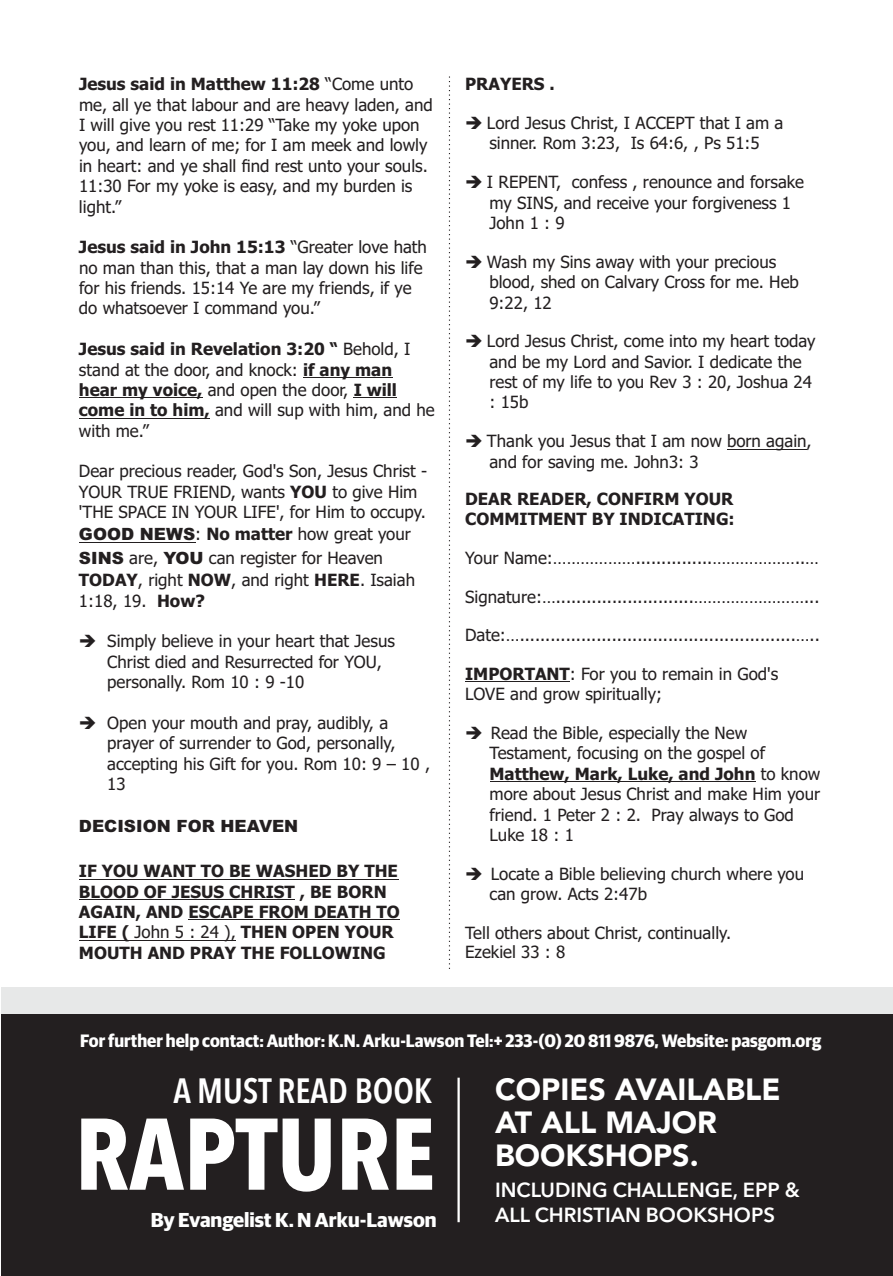
<style>
.page{position:relative;width:893px;height:1276px;background:#fff}
.page>*{position:absolute;margin:0;border:0;box-sizing:border-box;transform-origin:0 0}
.t1{font:700 condensed 100.58px "Avenir Next LT Pro";color:#fff}
.t2{font:600 condensed 34.88px "Avenir Next LT Pro";color:#fff}
.t3{font:900 30.38px/32.9px "Avenir LT Std";color:#fff}
.t4{font:600 20.25px/24.3px "Avenir Next LT Pro";color:#fff}
.t5{font:700 20.25px "Guardian Sans";color:#fff}
.t6{font:700 18px "Guardian Sans";color:#fff;scale:.94 1}
.t7{font:16.88px/20.5px "Tahoma";color:#231f20}
.t8{font:700 16.88px/20.5px "Tahoma";color:#231f20}
.t9{font:900 16.88px "Arial";color:#231f20}
.s1{font-weight:700}
.s2{font-family:"Arial";font-weight:900}
.s3{font-weight:400}
</style>
<div class="page">
<div style="left:1px;top:994px;width:892px;height:282px;background:#231f20"></div>
<div style="left:1px;top:987px;width:892px;height:27px;background:#e7e8e8"></div>
<hr style="left:457px;top:1077px;width:3px;height:145px;background:#fff">
<hr style="left:303px;top:377px;width:89px;height:1px;background:#231f20">
<hr style="left:79px;top:397px;width:123px;height:1px;background:#231f20">
<hr style="left:354px;top:397px;width:43px;height:1px;background:#231f20">
<hr style="left:79px;top:418px;width:131px;height:1px;background:#231f20">
<hr style="left:79px;top:542px;width:116px;height:1px;background:#231f20">
<hr style="left:79px;top:879px;width:319px;height:1px;background:#231f20">
<hr style="left:79px;top:899px;width:216px;height:1px;background:#231f20">
<hr style="left:188px;top:919px;width:212px;height:1px;background:#231f20">
<hr style="left:79px;top:940px;width:56px;height:1px;background:#231f20">
<hr style="left:135px;top:940px;width:101px;height:1px;background:#231f20">
<hr style="left:727px;top:449px;width:80px;height:1px;background:#231f20">
<hr style="left:465px;top:681px;width:105px;height:1px;background:#231f20">
<hr style="left:490px;top:781px;width:265px;height:1px;background:#231f20">
<svg style="left:449px;top:76px;width:1px;height:893px"></svg>
<p class="t7" style="left:79px;top:75px;width:355px"><span class="s1">Jesus said in Matthew 11:28</span> “Come unto me, all ye that labour and are heavy laden, and I will give you rest 11:29 “Take my yoke upon you, and learn of me; for I am meek and lowly in heart: and ye shall find rest unto your souls.<br>11:30 For my yoke is easy, and my burden is light.”</p>
<p class="t7" style="left:79px;top:238px;width:350px"><span class="s1">Jesus said in John 15:13</span> “Greater love hath no man than this, that a man lay down his life for his friends. 15:14 Ye are my friends, if ye do whatsoever I command you.”</p>
<p class="t7" style="left:79px;top:340px;width:357px"><span class="s1">Jesus said in Revelation 3:20 “</span> Behold, I stand at the door, and knock: <span class="s1">if any man<br>hear my voice,</span> and open the door, <span class="s1">I will come in to him,</span> and will sup with him, and he with me.”</p>
<p class="t7" style="left:79px;top:462px;width:350px">Dear precious reader, God's Son, Jesus Christ -<br>YOUR TRUE FRIEND, wants <span class="s1">YOU</span> to give Him 'THE SPACE IN YOUR LIFE', for Him to occupy.</p>
<p class="t7" style="left:79px;top:523px;width:333px;line-height:23.8px"><span class="s2">GOOD NEWS</span>: <span class="s1">No matter</span> how great your<br><span class="s2">SINS</span> are, <span class="s2">YOU</span> can register for Heaven</p>
<p class="t7" style="left:79px;top:571px;width:338px"><span class="s1">TODAY</span>, right <span class="s1">NOW</span>, and right <span class="s1">HERE</span>. Isaiah<br>1:18, 19. <span class="s1">How?</span></p>
<p class="t7" style="left:107px;top:632px;width:289px;text-indent:-28px">➔ Simply believe in your heart that Jesus<br>Christ died and Resurrected for YOU, personally. Rom 10 : 9 -10</p>
<p class="t7" style="left:107px;top:714px;width:324px;text-indent:-28px">➔ Open your mouth and pray, audibly, a prayer of surrender to God, personally, accepting his Gift for you. Rom 10: 9 – 10 ,<br>13</p>
<p class="t9" style="left:79px;top:820px;width:221px">DECISION FOR HEAVEN</p>
<p class="t8" style="left:79px;top:862px;width:322px">IF YOU WANT TO BE WASHED BY THE<br>BLOOD OF JESUS CHRIST , BE BORN<br>AGAIN, AND ESCAPE FROM DEATH TO<br>LIFE ( <span class="s3">John 5 : 24 ),</span> THEN OPEN YOUR<br>MOUTH AND PRAY THE FOLLOWING</p>
<p class="t8" style="left:465px;top:75px;width:91px">PRAYERS .</p>
<p class="t7" style="left:465px;top:114px;width:320px;text-align:center">➔ Lord Jesus Christ, I ACCEPT that I am a sinner. Rom 3:23, Is 64:6, , Ps 51:5</p>
<p class="t7" style="left:489px;top:173px;width:316px;text-indent:-24px">➔ I REPENT, confess , renounce and forsake my SINS, and receive your forgiveness 1<br>John 1 : 9</p>
<p class="t7" style="left:489px;top:253px;width:311px;text-indent:-24px">➔ Wash my Sins away with your precious blood, shed on Calvary Cross for me. Heb<br>9:22, 12</p>
<p class="t7" style="left:489px;top:332px;width:328px;text-indent:-24px">➔ Lord Jesus Christ, come into my heart today and be my Lord and Savior. I dedicate the rest of my life to you Rev 3 : 20, Joshua 24 : 15b</p>
<p class="t7" style="left:489px;top:432px;width:324px;text-indent:-24px">➔ Thank you Jesus that I am now born again, and for saving me. John3: 3</p>
<p class="t8" style="left:465px;top:490px;width:271px">DEAR READER, CONFIRM YOUR<br>COMMITMENT BY INDICATING:</p>
<p class="t7" style="left:465px;top:549px;width:355px">Your Name:………………...............………………..…</p>
<p class="t7" style="left:465px;top:587px;width:356px">Signature:…...........................……………………...</p>
<p class="t7" style="left:465px;top:626px;width:356px">Date:…......................................................…..</p>
<p class="t7" style="left:465px;top:665px;width:315px"><span class="s1">IMPORTANT</span>: For you to remain in God's<br>LOVE and grow spiritually;</p>
<p class="t7" style="left:489px;top:724px;width:332px;text-indent:-24px">➔ Read the Bible, especially the New<br>Testament, focusing on the gospel of<br><span class="s1">Matthew, Mark, Luke, and John</span> to know more about Jesus Christ and make Him your friend. 1 Peter 2 : 2. Pray always to God<br>Luke 18 : 1</p>
<p class="t7" style="left:490px;top:864px;width:316px;text-indent:-24px">➔ Locate a Bible believing church where you can grow. Acts 2:47b</p>
<p class="t7" style="left:465px;top:924px;width:268px;line-height:19.3px">Tell others about Christ, continually.<br>Ezekiel 33 : 8</p>
<p class="t6" style="left:80px;top:1032px;width:790px">For further help contact: Author: K.N. Arku-Lawson Tel:+ 233-(0) 20 811 9876, Website: pasgom.org</p>
<h2 class="t2" style="left:174px;top:1076px;width:260px">A MUST READ BOOK</h2>
<h1 class="t1" style="left:75px;top:1113px;width:362px">RAPTURE</h1>
<p class="t5" style="left:151px;top:1211px;width:287px">By Evangelist K. N Arku-Lawson</p>
<h3 class="t3" style="left:495px;top:1075px;width:287px">COPIES AVAILABLE<br>AT ALL MAJOR<br>BOOKSHOPS.</h3>
<p class="t4" style="left:495px;top:1180px;width:306px">INCLUDING CHALLENGE, EPP &amp;<br>ALL CHRISTIAN BOOKSHOPS</p>
</div>
